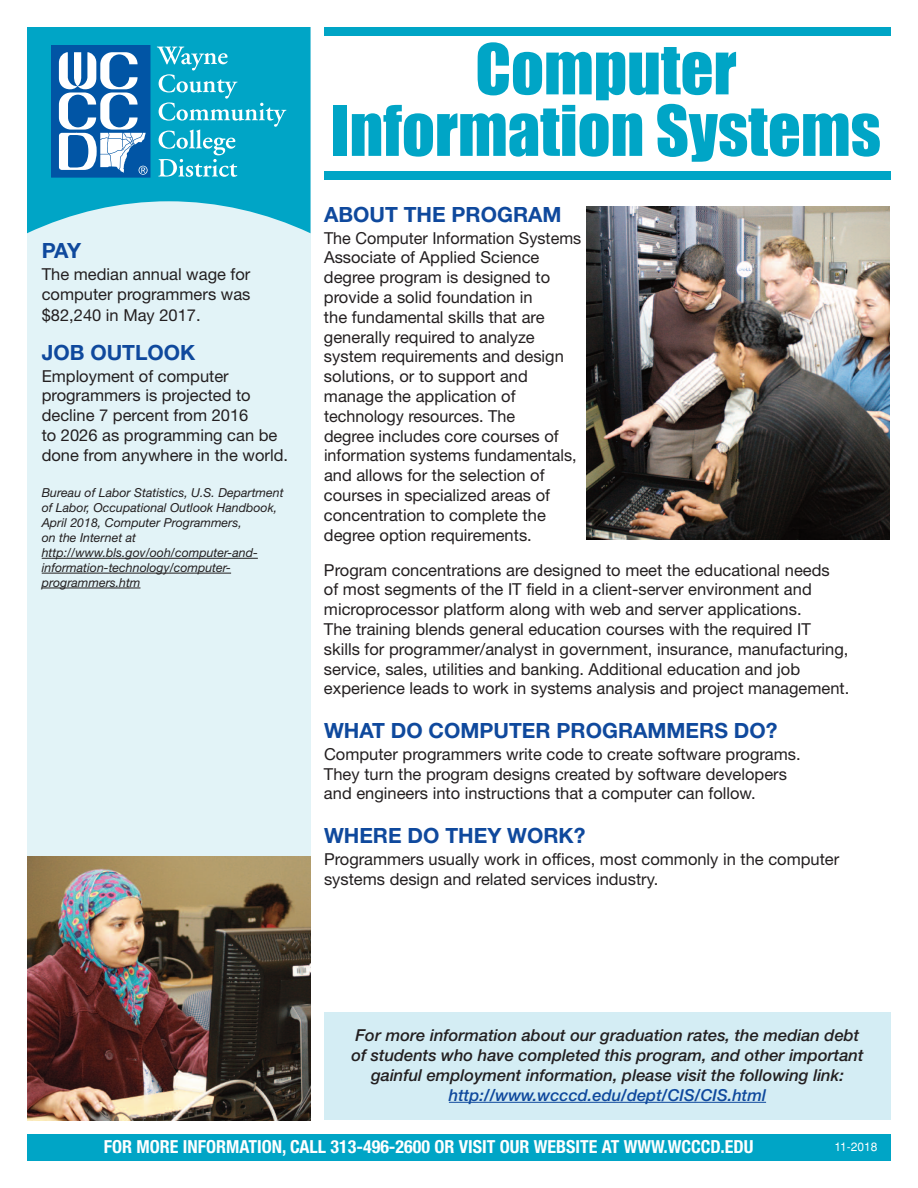
<style>
.page{position:relative;width:918px;height:1188px;background:#fff}
.page>*{position:absolute;margin:0;border:0;box-sizing:border-box;transform-origin:0 0}
.t1{font:64.5px/61.5px "Impact";color:#00a5c6;text-align:center}
.t2{font:700 21px "Helvetica Neue";color:#0f499d}
.t3{font:700 condensed 18px "Helvetica Neue";color:#fff}
.t4{font:16.5px/19.8px "Helvetica Neue";color:#231f20}
.t5{font:italic 500 16.5px/19.8px "Helvetica Neue";color:#231f20;text-align:center}
.t6{font:italic 500 16.5px "Helvetica Neue";color:#0f499d}
.t7{font:italic 12.3px/14.9px "Helvetica Neue";color:#231f20}
.t8{font:12px "Helvetica";color:#fff}
</style>
<div class="page">
<div style="left:27px;top:27px;width:283px;height:1093px;background:#e2f3f7"></div>
<svg style="left:27px;top:27px;width:283px;height:206px;fill:#00a5c6"></svg>
<div style="left:324px;top:172px;width:567px;height:8px;background:#00a5c6"></div>
<div style="left:27px;top:1134px;width:864px;height:27px;background:#00a5c6"></div>
<div style="left:324px;top:27px;width:567px;height:9px;background:#00a5c6"></div>
<img style="left:27px;top:856px;width:283px;height:264px">
<div style="left:52px;top:45px;width:98px;height:132px;background:#0155a5"></div>
<div style="left:51px;top:45px;width:99px;height:133px;border:1px solid #0155a5"></div>
<svg style="left:157px;top:47px;width:129px;height:130px;background:#22b1cd"></svg>
<svg style="left:59px;top:52px;width:89px;height:123px"></svg>
<hr style="left:42px;top:558px;width:216px;height:1px;background:#231f20">
<hr style="left:42px;top:573px;width:189px;height:1px;background:#231f20">
<hr style="left:42px;top:588px;width:99px;height:1px;background:#231f20">
<div style="left:324px;top:1012px;width:567px;height:108px;background:#d4edf4"></div>
<hr style="left:449px;top:1102px;width:317px;height:1px;background:#0f499d">
<img style="left:586px;top:207px;width:304px;height:333px">
<p class="t2" style="left:42px;top:243px;width:41px">PAY</p>
<p class="t4" style="left:42px;top:266px;width:210px;line-height:20.4px;text-align:justify">The median annual wage for computer programmers was $82,240 in May 2017.</p>
<p class="t2" style="left:42px;top:345px;width:155px">JOB OUTLOOK</p>
<p class="t4" style="left:42px;top:367px;width:248px">Employment of computer programmers is projected to decline 7 percent from 2016<br>to 2026 as programming can be done from anywhere in the world.</p>
<p class="t7" style="left:42px;top:487px;width:243px">Bureau of Labor Statistics, U.S. Department of Labor, Occupational Outlook Handbook, April 2018, Computer Programmers,<br>on the Internet at http://www.bls.gov/ooh/computer-and&shy;information-technology/computer&shy;programmers.htm</p>
<h1 class="t1" style="left:331px;top:41px;width:552px">Computer<br>Information Systems</h1>
<p class="t2" style="left:324px;top:207px;width:239px">ABOUT THE PROGRAM</p>
<p class="t4" style="left:324px;top:229px;width:259px">The Computer Information Systems<br>Associate of Applied Science degree program is designed to provide a solid foundation in<br>the fundamental skills that are generally required to analyze system requirements and design solutions, or to support and manage the application of technology resources. The<br>degree includes core courses of information systems fundamentals, and allows for the selection of courses in specialized areas of concentration to complete the degree option requirements.</p>
<p class="t4" style="left:324px;top:562px;width:527px">Program concentrations are designed to meet the educational needs<br>of most segments of the IT field in a client-server environment and microprocessor platform along with web and server applications.<br>The training blends general education courses with the required IT skills for programmer/analyst in government, insurance, manufacturing, service, sales, utilities and banking. Additional education and job experience leads to work in systems analysis and project management.</p>
<p class="t2" style="left:324px;top:723px;width:455px">WHAT DO COMPUTER PROGRAMMERS DO?</p>
<p class="t4" style="left:324px;top:746px;width:478px">Computer programmers write code to create software programs.<br>They turn the program designs created by software developers and engineers into instructions that a computer can follow.</p>
<p class="t2" style="left:324px;top:828px;width:263px">WHERE DO THEY WORK?</p>
<p class="t4" style="left:324px;top:851px;width:517px">Programmers usually work in offices, most commonly in the computer systems design and related services industry.</p>
<p class="t5" style="left:351px;top:1027px;width:514px">For more information about our graduation rates, the median debt of students who have completed this program, and other important gainful employment information, please visit the following link:</p>
<p class="t6" style="left:449px;top:1089px;width:319px">http://www.wcccd.edu/dept/CIS/CIS.html</p>
<p class="t3" style="left:104px;top:1141px;width:651px">FOR MORE INFORMATION, CALL 313-496-2600 OR VISIT OUR WEBSITE AT WWW.WCCCD.EDU</p>
<p class="t8" style="left:834px;top:1139px;width:45px">11-2018</p>
</div>
